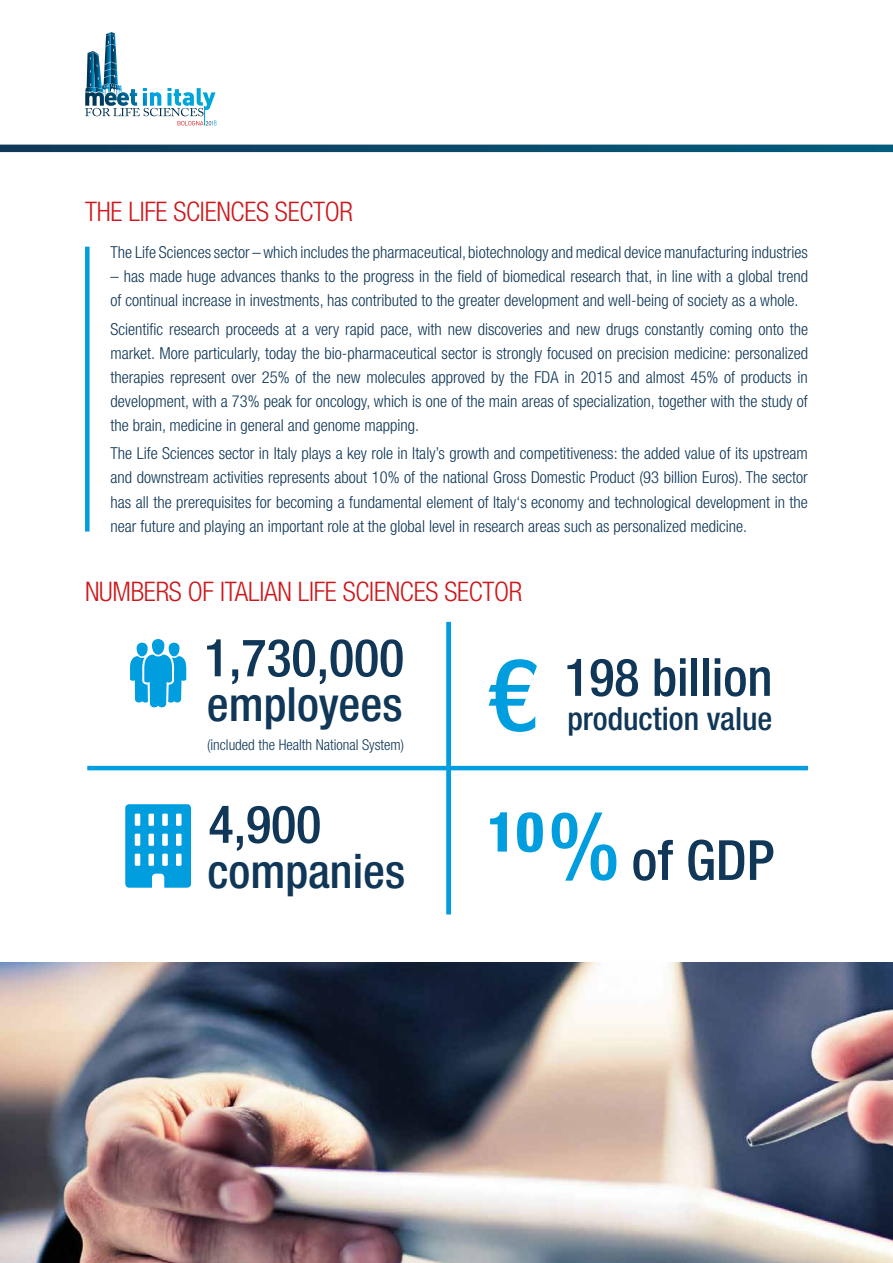
<style>
.page{position:relative;width:893px;height:1263px;background:#fff}
.page>*{position:absolute;margin:0;border:0;box-sizing:border-box;transform-origin:0 0}
.t1{font:500 condensed 100.65px "Helvetica Neue LT Std";color:#009ddf}
.t2{font:500 condensed 55.5px "Helvetica Neue LT Std";color:#103757}
.t3{font:800 condensed 55.5px "Helvetica Neue LT Std";color:#009ddf}
.t4{font:500 condensed 52.2px "Helvetica Neue LT Std";color:#103757}
.t5{font:500 condensed 47.25px "Helvetica Neue LT Std";color:#103757}
.t6{font:500 condensed 32.1px "Helvetica Neue LT Std";color:#103757}
.t7{font:300 condensed 27px "Helvetica Neue LT Std";letter-spacing:-.01em;color:#cd171a}
.t8{font:300 condensed 16.5px/24.2px "Helvetica Neue LT Std";color:#103757;text-align:justify}
.t9{font:300 condensed 15px "Helvetica Neue LT Std";color:#103757}
.s1{font-weight:500;font-size:94.35px}
</style>
<div class="page">
<svg style="left:0;top:145px;width:893px;height:7px;background:#094969"></svg>
<svg style="left:85px;top:32px;width:131px;height:93px"></svg>
<img style="left:0;top:962px;width:893px;height:301px">
<div style="left:85px;top:247px;width:5px;height:284px;background:#009ddf"></div>
<div style="left:446px;top:622px;width:5px;height:292px;background:#009ddf"></div>
<hr style="left:87px;top:766px;width:721px;height:4px;background:#009ddf">
<svg style="left:130px;top:639px;width:56px;height:69px"></svg>
<svg style="left:125px;top:804px;width:66px;height:84px;background:#2fafe4"></svg>
<h3 class="t7" style="left:85px;top:196px;width:270px">THE LIFE SCIENCES SECTOR</h3>
<p class="t8" style="left:111px;top:240px;width:699px">The Life Sciences sector – which includes the pharmaceutical, biotechnology and medical device manufacturing industries</p>
<p class="t8" style="left:111px;top:264px;width:699px">– has made huge advances thanks to the progress in the field of biomedical research that, in line with a global trend of continual increase in investments, has contributed to the greater development and well-being of society as a whole.</p>
<p class="t8" style="left:111px;top:317px;width:699px">Scientific research proceeds at a very rapid pace, with new discoveries and new drugs constantly coming onto the market. More particularly, today the bio-pharmaceutical sector is strongly focused on precision medicine: personalized therapies represent over 25% of the new molecules approved by the FDA in 2015 and almost 45% of products in development, with a 73% peak for oncology, which is one of the main areas of specialization, together with the study of the brain, medicine in general and genome mapping.</p>
<p class="t8" style="left:111px;top:441px;width:699px">The Life Sciences sector in Italy plays a key role in Italy’s growth and competitiveness: the added value of its upstream and downstream activities represents about 10% of the national Gross Domestic Product (93 billion Euros). The sector has all the prerequisites for becoming a fundamental element of Italy‘s economy and technological development in the near future and playing an important role at the global level in research areas such as personalized medicine.</p>
<h3 class="t7" style="left:85px;top:576px;width:439px">NUMBERS OF ITALIAN LIFE SCIENCES SECTOR</h3>
<h3 class="t4" style="left:204px;top:627px;width:202px">1,730,000</h3>
<h3 class="t5" style="left:207px;top:676px;width:197px">employees</h3>
<p class="t9" style="left:207px;top:736px;width:198px">(included the Health National System)</p>
<h1 class="t1" style="left:489px;top:635px;width:50px">€</h1>
<h3 class="t4" style="left:564px;top:646px;width:210px">198 billion</h3>
<h3 class="t6" style="left:567px;top:699px;width:207px">production value</h3>
<h3 class="t4" style="left:209px;top:793px;width:114px">4,900</h3>
<h3 class="t5" style="left:207px;top:843px;width:199px">companies</h3>
<h2 class="t3" style="left:487px;top:797px;width:135px">10<span class="s1">%</span></h2>
<h2 class="t2" style="left:632px;top:827px;width:144px">of GDP</h2>
</div>
